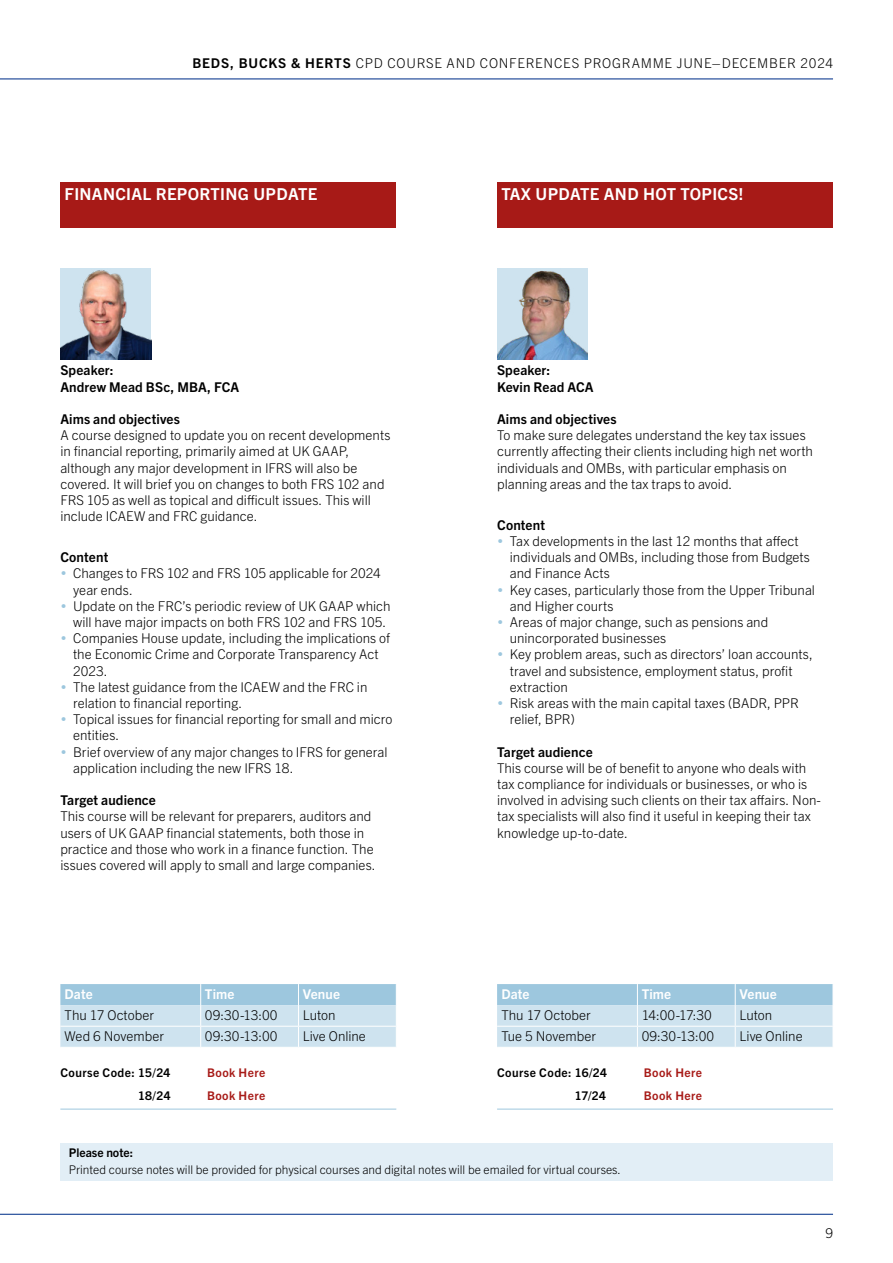
<style>
.page{position:relative;width:893px;height:1263px;background:#fff}
.page>*{position:absolute;margin:0;border:0;box-sizing:border-box;transform-origin:0 0}
.t1{font:700 16.5px "Trade Gothic Next LT Pro";letter-spacing:.02em;color:#fff}
.t2{font:300 13.5px/16.2px "Trade Gothic Next LT Pro";color:#000}
.t3{font:700 13.5px/16.2px "Trade Gothic Next LT Pro";letter-spacing:.01em;color:#000}
.t4{font:300 13.5px "Trade Gothic Next LT Pro";letter-spacing:.055em;color:#000}
.t5{font:700 13.5px "Trade Gothic Next LT Pro";letter-spacing:.01em;color:#fff}
.t6{font:300 12px "Trade Gothic Next LT Pro";color:#000}
.t7{font:700 12px "Trade Gothic Next LT Pro";letter-spacing:.03em;color:#000}
.t8{font:700 12px "Trade Gothic Next LT Pro";letter-spacing:.035em;color:#a71a17}
.t9{font:700 12px "Trade Gothic Next LT Pro";color:#000}
.s1{font-weight:700}
.s2{font-family:"Mr Eaves San OT";font-weight:800;font-size:24px;color:#9dc7de}
</style>
<div class="page">
<hr style="left:0;top:1214px;width:833px;height:1px;background:#164194">
<div style="left:60px;top:1144px;width:773px;height:37px;background:#e2eef6"></div>
<div style="left:60px;top:182px;width:336px;height:26px;background:#a71a17"></div>
<div style="left:60px;top:202px;width:336px;height:26px;background:#a71a17"></div>
<hr style="left:60px;top:1109px;width:336px;height:1px;background:#9dc7de">
<img style="left:60px;top:268px;width:91px;height:91px">
<svg style="left:60px;top:984px;width:336px;height:63px;background:#bfdae9"></svg>
<div style="left:497px;top:182px;width:336px;height:26px;background:#a71a17"></div>
<div style="left:497px;top:202px;width:336px;height:26px;background:#a71a17"></div>
<hr style="left:497px;top:1109px;width:336px;height:1px;background:#9dc7de">
<img style="left:497px;top:268px;width:91px;height:91px">
<svg style="left:497px;top:984px;width:336px;height:63px;background:#bfdae9"></svg>
<hr style="left:0;top:78px;width:833px;height:1px;background:#164194">
<p class="t4" style="left:192px;top:53px;width:501px"><span class="s1">BEDS, BUCKS &amp; HERTS</span> CPD COURSE AND CONFERENCES PROGRAMME June</p>
<p class="t2" style="left:712px;top:54px;width:30px">–December</p>
<p class="t2" style="left:800px;top:54px;width:34px">2024</p>
<p class="t1" style="left:65px;top:182px;width:254px">FINANCIAL REPORTING UPDATE</p>
<p class="t3" style="left:60px;top:361px;width:180px">Speaker:<br>Andrew Mead BSc, MBA, FCA</p>
<p class="t3" style="left:60px;top:410px;width:121px">Aims and objectives</p>
<p class="t2" style="left:60px;top:426px;width:332px">A course designed to update you on recent developments in financial reporting, primarily aimed at UK GAAP, although any major development in IFRS will also be covered. It will brief you on changes to both FRS 102 and FRS 105 as well as topical and difficult issues. This will include ICAEW and FRC guidance.</p>
<p class="t3" style="left:60px;top:548px;width:49px">Content</p>
<p class="t2" style="left:60px;top:564px;width:322px"><span class="s2">·</span> Changes to FRS 102 and FRS 105 applicable for 2024</p>
<p class="t2" style="left:73px;top:581px;width:61px">year ends.</p>
<p class="t2" style="left:60px;top:597px;width:332px"><span class="s2">·</span> Update on the FRC’s periodic review of UK GAAP which</p>
<p class="t2" style="left:73px;top:613px;width:315px">will have major impacts on both FRS 102 and FRS 105.</p>
<p class="t2" style="left:60px;top:629px;width:331px"><span class="s2">·</span> Companies House update, including the implications of</p>
<p class="t2" style="left:73px;top:645px;width:307px">the Economic Crime and Corporate Transparency Act</p>
<p class="t2" style="left:73px;top:662px;width:36px">2023.</p>
<p class="t2" style="left:60px;top:678px;width:309px"><span class="s2">·</span> The latest guidance from the ICAEW and the FRC in</p>
<p class="t2" style="left:73px;top:694px;width:171px">relation to financial reporting.</p>
<p class="t2" style="left:60px;top:710px;width:333px"><span class="s2">·</span> Topical issues for financial reporting for small and micro</p>
<p class="t2" style="left:73px;top:726px;width:48px">entities.</p>
<p class="t2" style="left:60px;top:743px;width:329px"><span class="s2">·</span> Brief overview of any major changes to IFRS for general</p>
<p class="t2" style="left:73px;top:759px;width:222px">application including the new IFRS 18.</p>
<p class="t3" style="left:60px;top:791px;width:97px">Target audience</p>
<p class="t2" style="left:60px;top:807px;width:317px">This course will be relevant for preparers, auditors and users of UK GAAP financial statements, both those in practice and those who work in a finance function. The issues covered will apply to small and large companies.</p>
<p class="t5" style="left:65px;top:984px;width:30px">Date</p>
<p class="t5" style="left:205px;top:984px;width:31px">Time</p>
<p class="t5" style="left:303px;top:984px;width:39px">Venue</p>
<p class="t2" style="left:65px;top:1006px;width:91px">Thu 17 October</p>
<p class="t2" style="left:205px;top:1006px;width:74px">09:30-13:00</p>
<p class="t2" style="left:303px;top:1006px;width:34px">Luton</p>
<p class="t2" style="left:65px;top:1027px;width:101px">Wed 6 November</p>
<p class="t2" style="left:205px;top:1027px;width:74px">09:30-13:00</p>
<p class="t2" style="left:303px;top:1027px;width:65px">Live Online</p>
<p class="t7" style="left:60px;top:1064px;width:112px">Course Code: 15/24</p>
<p class="t8" style="left:207px;top:1064px;width:60px">Book Here</p>
<p class="t7" style="left:138px;top:1087px;width:34px">18/24</p>
<p class="t8" style="left:207px;top:1087px;width:60px">Book Here</p>
<p class="t1" style="left:501px;top:182px;width:244px">TAX UPDATE AND HOT TOPICS!</p>
<p class="t3" style="left:497px;top:361px;width:98px">Speaker:<br>Kevin Read ACA</p>
<p class="t3" style="left:497px;top:410px;width:121px">Aims and objectives</p>
<p class="t2" style="left:497px;top:426px;width:317px">To make sure delegates understand the key tax issues currently affecting their clients including high net worth individuals and OMBs, with particular emphasis on planning areas and the tax traps to avoid.</p>
<p class="t3" style="left:497px;top:516px;width:49px">Content</p>
<p class="t2" style="left:497px;top:532px;width:303px"><span class="s2">·</span> Tax developments in the last 12 months that affect</p>
<p class="t2" style="left:510px;top:548px;width:302px">individuals and OMBs, including those from Budgets</p>
<p class="t2" style="left:510px;top:564px;width:101px">and Finance Acts</p>
<p class="t2" style="left:497px;top:581px;width:319px"><span class="s2">·</span> Key cases, particularly those from the Upper Tribunal</p>
<p class="t2" style="left:510px;top:597px;width:105px">and Higher courts</p>
<p class="t2" style="left:497px;top:613px;width:273px"><span class="s2">·</span> Areas of major change, such as pensions and</p>
<p class="t2" style="left:510px;top:629px;width:158px">unincorporated businesses</p>
<p class="t2" style="left:497px;top:645px;width:317px"><span class="s2">·</span> Key problem areas, such as directors’ loan accounts,</p>
<p class="t2" style="left:510px;top:662px;width:284px">travel and subsistence, employment status, profit</p>
<p class="t2" style="left:510px;top:678px;width:59px">extraction</p>
<p class="t2" style="left:497px;top:694px;width:303px"><span class="s2">·</span> Risk areas with the main capital taxes (BADR, PPR</p>
<p class="t2" style="left:510px;top:710px;width:66px">relief, BPR)</p>
<p class="t3" style="left:497px;top:743px;width:97px">Target audience</p>
<p class="t2" style="left:497px;top:759px;width:325px">This course will be of benefit to anyone who deals with tax compliance for individuals or businesses, or who is involved in advising such clients on their tax affairs. Non&shy;tax specialists will also find it useful in keeping their tax knowledge up-to-date.</p>
<p class="t5" style="left:501px;top:984px;width:30px">Date</p>
<p class="t5" style="left:642px;top:984px;width:31px">Time</p>
<p class="t5" style="left:739px;top:984px;width:39px">Venue</p>
<p class="t2" style="left:501px;top:1006px;width:91px">Thu 17 October</p>
<p class="t2" style="left:642px;top:1006px;width:72px">14:00-17:30</p>
<p class="t2" style="left:739px;top:1006px;width:34px">Luton</p>
<p class="t2" style="left:501px;top:1027px;width:96px">Tue 5 November</p>
<p class="t2" style="left:642px;top:1027px;width:74px">09:30-13:00</p>
<p class="t2" style="left:739px;top:1027px;width:65px">Live Online</p>
<p class="t7" style="left:497px;top:1064px;width:111px">Course Code: 16/24</p>
<p class="t8" style="left:644px;top:1064px;width:60px">Book Here</p>
<p class="t7" style="left:575px;top:1087px;width:33px">17/24</p>
<p class="t8" style="left:644px;top:1087px;width:60px">Book Here</p>
<p class="t9" style="left:69px;top:1144px;width:66px">Please note:</p>
<p class="t6" style="left:69px;top:1161px;width:553px">Printed course notes will be provided for physical courses and digital notes will be emailed for virtual courses.</p>
<p class="t2" style="left:825px;top:1224px;width:9px">9</p>
</div>
